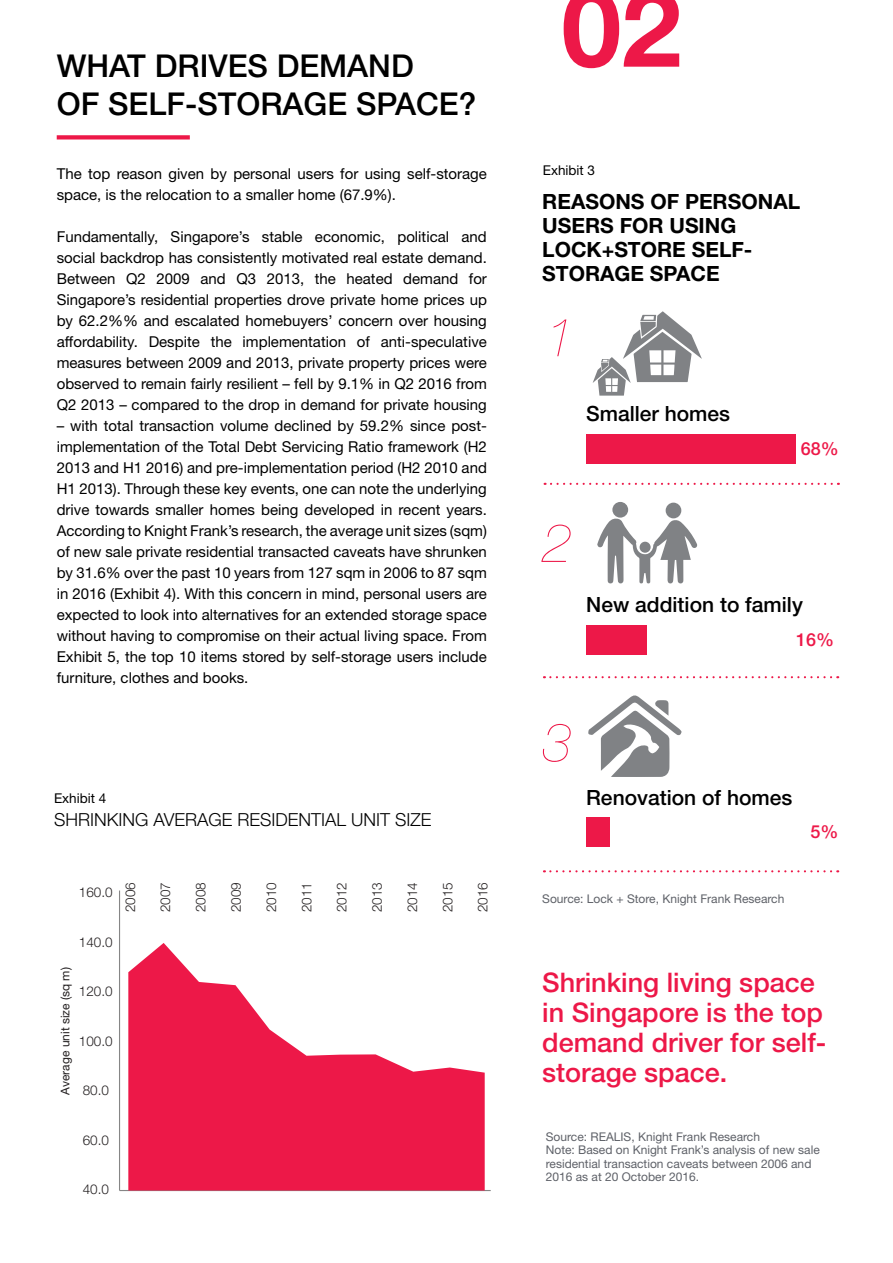
<style>
.page{position:relative;width:893px;height:1263px;background:#fff}
.page>*{position:absolute;margin:0;border:0;box-sizing:border-box;transform-origin:0 0}
.t1{font:700 108px "Helvetica Neue LT Std";color:#ed1848}
.t2{font:italic 200 54px "Helvetica Neue LT Std";color:#ed1848}
.t3{font:500 31.5px/37.8px "Helvetica Neue LT Std";color:#000}
.t4{font:500 27px/30px "Helvetica Neue LT Std";color:#ed1848}
.t5{font:700 21px/24px "Helvetica Neue LT Std";color:#000}
.t6{font:500 21px "Helvetica Neue LT Std";color:#000}
.t7{font:300 18px "Helvetica Neue LT Std";color:#000}
.t8{font:500 18px "Helvetica Neue LT Std";color:#ed1848}
.t9{font:15px/21px "Helvetica Neue LT Std";color:#000;text-align:justify}
.t10{font:300 13.5px "Helvetica Neue LT Std";color:#231f20}
.t11{font:13.5px "Helvetica Neue LT Std";color:#000}
.t12{font:12px/13.5px "Helvetica Neue LT Std";color:#5e6168}
.t13{font:12px "Helvetica Neue LT Std";color:#231f20}
</style>
<div class="page">
<svg style="left:57px;top:135px;width:133px;height:4px"></svg>
<svg style="left:545px;top:483px;width:294px;height:2px"></svg>
<svg style="left:544px;top:676px;width:294px;height:2px"></svg>
<svg style="left:544px;top:870px;width:294px;height:2px"></svg>
<hr style="left:119px;top:890px;width:1px;height:300px;background:#868686">
<hr style="left:120px;top:1190px;width:371px;height:1px;background:#868686">
<svg style="left:128px;top:943px;width:357px;height:247px;fill:#ed1848"></svg>
<div style="left:586px;top:434px;width:210px;height:29px;background:#ed1848"></div>
<div style="left:586px;top:625px;width:61px;height:30px;background:#ed1848"></div>
<div style="left:586px;top:817px;width:24px;height:29px;background:#ed1848"></div>
<svg style="left:597px;top:518px;width:100px;height:66px"></svg>
<div style="left:612px;top:502px;width:16px;height:16px;background:#808285;border-radius:50%"></div>
<div style="left:666px;top:503px;width:15px;height:15px;background:#808285;border-radius:50%"></div>
<div style="left:640px;top:542px;width:11px;height:11px;background:#808285;border-radius:50%"></div>
<svg style="left:588px;top:695px;width:93px;height:82px"></svg>
<svg style="left:593px;top:311px;width:109px;height:85px"></svg>
<h3 class="t3" style="left:57px;top:47px;width:421px">WHAT DRIVES DEMAND<br>OF SELF-STORAGE SPACE?</h3>
<p class="t9" style="left:57px;top:163px;width:432px">The top reason given by personal users for using self-storage space, is the relocation to a smaller home (67.9%).</p>
<p class="t9" style="left:57px;top:226px;width:432px">Fundamentally, Singapore’s stable economic, political and social backdrop has consistently motivated real estate demand.<br>Between Q2 2009 and Q3 2013, the heated demand for Singapore’s residential properties drove private home prices up by 62.2%% and escalated homebuyers’ concern over housing affordability. Despite the implementation of anti-speculative measures between 2009 and 2013, private property prices were observed to remain fairly resilient – fell by 9.1% in Q2 2016 from Q2 2013 – compared to the drop in demand for private housing</p>
<p class="t9" style="left:57px;top:415px;width:432px">– with total transaction volume declined by 59.2% since post&shy;implementation of the Total Debt Servicing Ratio framework (H2<br>2013 and H1 2016) and pre-implementation period (H2 2010 and H1 2013). Through these key events, one can note the underlying drive towards smaller homes being developed in recent years.<br>According to Knight Frank’s research, the average unit sizes (sqm) of new sale private residential transacted caveats have shrunken by 31.6% over the past 10 years from 127 sqm in 2006 to 87 sqm in 2016 (Exhibit 4). With this concern in mind, personal users are expected to look into alternatives for an extended storage space without having to compromise on their actual living space. From Exhibit 5, the top 10 items stored by self-storage users include furniture, clothes and books.</p>
<p class="t11" style="left:54px;top:790px;width:54px">Exhibit 4</p>
<p class="t7" style="left:54px;top:808px;width:379px">SHRINKING AVERAGE RESIDENTIAL UNIT SIZE</p>
<p class="t13" style="left:58px;top:1094px;width:129px;rotate:-90deg">Average unit size (sq m)</p>
<p class="t10" style="left:79px;top:884px;width:35px">160.0</p>
<p class="t10" style="left:79px;top:933px;width:35px">140.0</p>
<p class="t10" style="left:79px;top:983px;width:35px">120.0</p>
<p class="t10" style="left:79px;top:1032px;width:35px">100.0</p>
<p class="t10" style="left:83px;top:1082px;width:28px">80.0</p>
<p class="t10" style="left:83px;top:1131px;width:28px">60.0</p>
<p class="t10" style="left:83px;top:1181px;width:28px">40.0</p>
<p class="t10" style="left:122px;top:912px;width:32px;rotate:-90deg">2006</p>
<p class="t10" style="left:157px;top:912px;width:32px;rotate:-90deg">2007</p>
<p class="t10" style="left:193px;top:912px;width:32px;rotate:-90deg">2008</p>
<p class="t10" style="left:228px;top:912px;width:32px;rotate:-90deg">2009</p>
<p class="t10" style="left:263px;top:912px;width:32px;rotate:-90deg">2010</p>
<p class="t10" style="left:298px;top:912px;width:32px;rotate:-90deg">2011</p>
<p class="t10" style="left:334px;top:912px;width:32px;rotate:-90deg">2012</p>
<p class="t10" style="left:369px;top:912px;width:32px;rotate:-90deg">2013</p>
<p class="t10" style="left:404px;top:912px;width:32px;rotate:-90deg">2014</p>
<p class="t10" style="left:439px;top:912px;width:32px;rotate:-90deg">2015</p>
<p class="t10" style="left:474px;top:912px;width:32px;rotate:-90deg">2016</p>
<h1 class="t1" style="left:561px;top:-39px;width:122px">02</h1>
<p class="t11" style="left:543px;top:162px;width:54px">Exhibit 3</p>
<h3 class="t5" style="left:542px;top:189px;width:259px">REASONS OF PERSONAL<br>USERS FOR USING<br>LOCK+STORE SELF-<br>STORAGE SPACE</h3>
<h2 class="t2" style="left:545px;top:306px;width:32px">1</h2>
<h3 class="t6" style="left:586px;top:401px;width:145px">Smaller homes</h3>
<p class="t8" style="left:801px;top:438px;width:40px">68%</p>
<h2 class="t2" style="left:542px;top:512px;width:32px">2</h2>
<h3 class="t6" style="left:586px;top:592px;width:218px">New addition to family</h3>
<p class="t8" style="left:796px;top:629px;width:40px">16%</p>
<h2 class="t2" style="left:542px;top:711px;width:32px">3</h2>
<h3 class="t6" style="left:586px;top:785px;width:208px">Renovation of homes</h3>
<p class="t8" style="left:810px;top:821px;width:30px">5%</p>
<p class="t12" style="left:542px;top:891px;width:244px">Source: Lock + Store, Knight Frank Research</p>
<h3 class="t4" style="left:542px;top:967px;width:286px">Shrinking living space in Singapore is the top demand driver for self&shy;storage space.</h3>
<p class="t12" style="left:546px;top:1130px;width:276px">Source: REALIS, Knight Frank Research<br>Note: Based on Knight Frank’s analysis of new sale residential transaction caveats between 2006 and 2016 as at 20 October 2016.</p>
</div>
